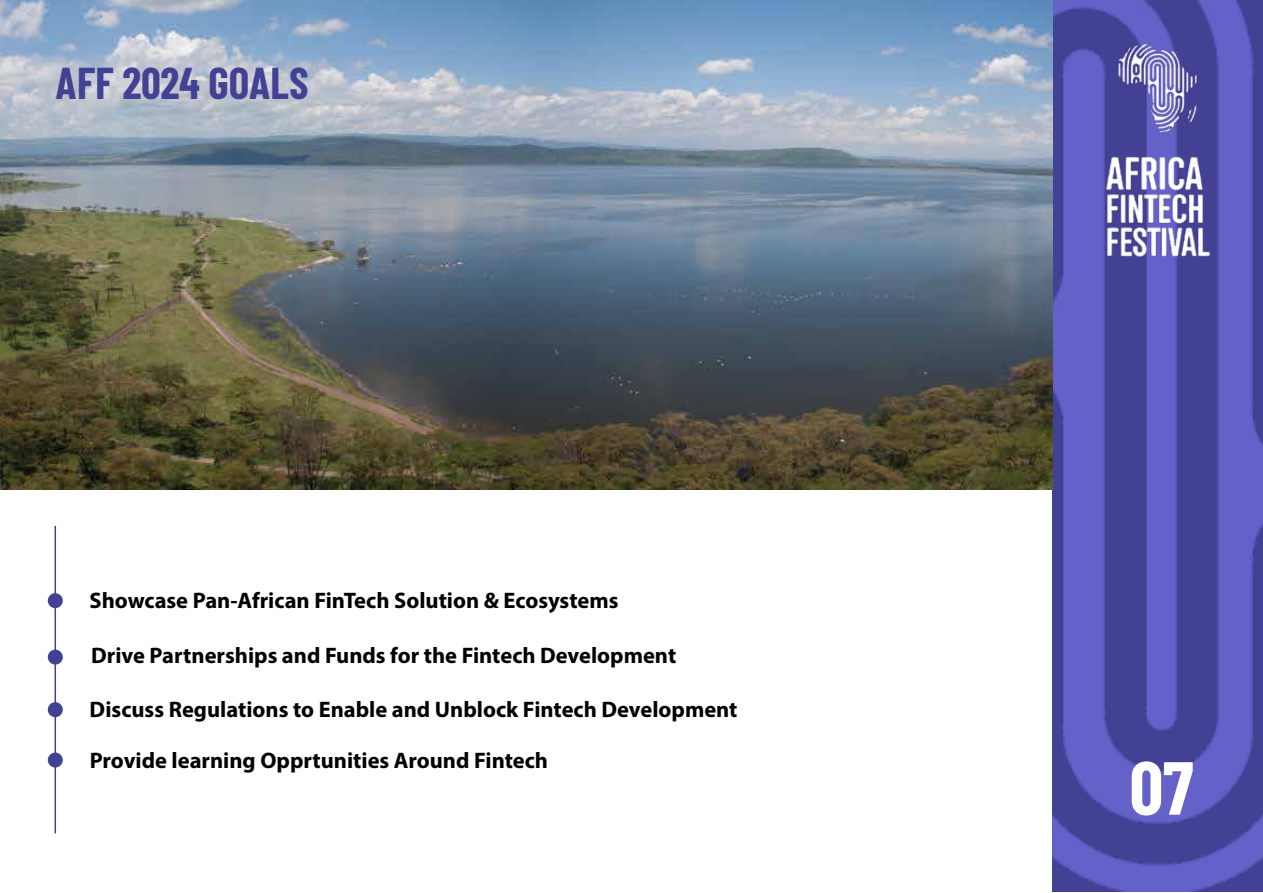
<style>
.page{position:relative;width:1263px;height:893px;background:#fff}
.page>*{position:absolute;margin:0;border:0;box-sizing:border-box;transform-origin:0 0}
.t1{font:700 75px "Barlow Condensed";color:#fff}
.t2{font:700 43.5px "Barlow Condensed";color:#434194}
.t3{font:700 22.5px "Myriad Pro";color:#010101}
</style>
<div class="page">
<img style="left:1052px;top:0;width:211px;height:891px">
<img style="left:1115px;top:41px;width:85px;height:93px">
<img style="left:1106px;top:156px;width:103px;height:100px">
<img style="left:0;top:0;width:1052px;height:489px">
<hr style="left:55px;top:526px;width:1px;height:307px;background:#434194">
<div style="left:48px;top:593px;width:15px;height:15px;background:#434194;border-radius:50%"></div>
<div style="left:48px;top:650px;width:15px;height:15px;background:#434194;border-radius:50%"></div>
<div style="left:48px;top:702px;width:15px;height:15px;background:#434194;border-radius:50%"></div>
<div style="left:48px;top:752px;width:15px;height:15px;background:#434194;border-radius:50%"></div>
<h2 class="t2" style="left:55px;top:56px;width:255px">AFF 2024 GOALS</h2>
<p class="t3" style="left:90px;top:586px;width:530px">Showcase Pan-African FinTech Solution &amp; Ecosystems</p>
<p class="t3" style="left:91px;top:641px;width:587px">Drive Partnerships and Funds for the Fintech Development</p>
<p class="t3" style="left:90px;top:695px;width:649px">Discuss Regulations to Enable and Unblock Fintech Development</p>
<p class="t3" style="left:90px;top:745px;width:460px">Provide learning Opprtunities Around Fintech</p>
<h1 class="t1" style="left:1130px;top:741px;width:65px">07</h1>
</div>
